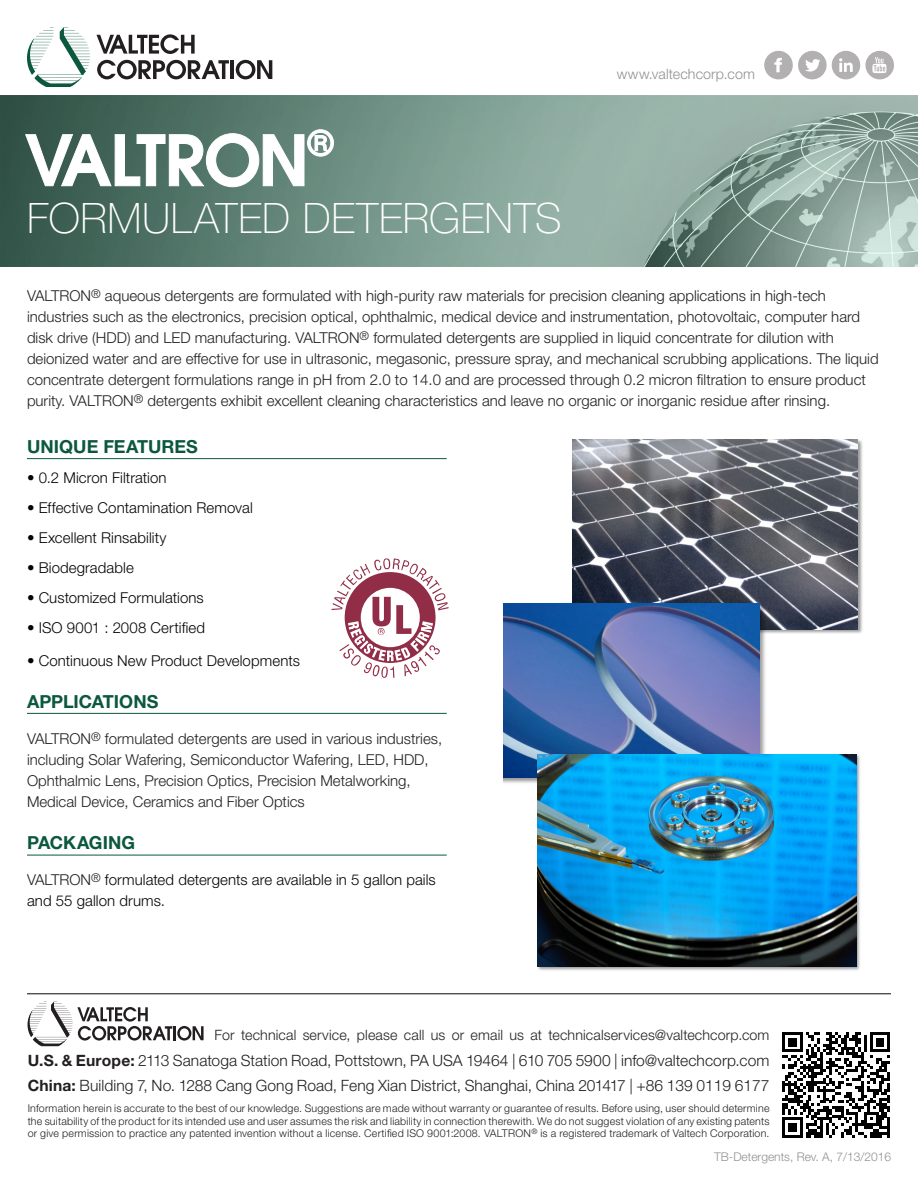
<style>
.page{position:relative;width:918px;height:1188px;background:#fff}
.page>*{position:absolute;margin:0;border:0;box-sizing:border-box;transform-origin:0 0}
.t1{font:100 42px "Helvetica Neue LT Pro";letter-spacing:.01em;color:#fff}
.t2{font:700 18px "Helvetica Neue LT Pro";color:#0b583d}
.t3{font:300 15.6px "Helvetica Neue LT Pro";letter-spacing:.005em;color:#231f20}
.t4{font:300 15px/21px "Helvetica Neue LT Pro";color:#231f20}
.t5{font:300 15px/21px "Helvetica Neue LT Pro";letter-spacing:.005em;color:#040503}
.t6{font:300 14.25px "Helvetica Neue LT Pro";letter-spacing:.01em;color:#231f20}
.t7{font:300 14.25px "Helvetica Neue LT Pro";letter-spacing:.01em;color:#8f9194}
.t8{font:300 12px "Helvetica Neue LT Pro";color:#8f9194}
.t9{font:300 10.65px/12.8px "Helvetica Neue LT Pro";letter-spacing:.02em;color:#231f20}
.s1{color:#231f20}
.s2{font-weight:700}
</style>
<div class="page">
<img style="left:0;top:96px;width:918px;height:170px">
<hr style="left:27px;top:994px;width:864px;height:1px;background:#0e0608">
<svg style="left:25px;top:129px;width:309px;height:58px"></svg>
<svg style="left:96px;top:34px;width:99px;height:20px"></svg>
<svg style="left:97px;top:60px;width:132px;height:19px"></svg>
<hr style="left:231px;top:60px;width:3px;height:19px;background:#231f20">
<svg style="left:236px;top:60px;width:36px;height:19px"></svg>
<svg style="left:27px;top:27px;width:63px;height:60px"></svg>
<svg style="left:764px;top:51px;width:130px;height:28px"></svg>
<hr style="left:27px;top:458px;width:420px;height:1px;background:#0b583d">
<hr style="left:27px;top:713px;width:420px;height:1px;background:#0b583d">
<hr style="left:27px;top:855px;width:420px;height:1px;background:#0b583d">
<svg style="left:782px;top:1032px;width:108px;height:105px"></svg>
<svg style="left:28px;top:1002px;width:176px;height:44px"></svg>
<svg style="left:331px;top:558px;width:117px;height:120px"></svg>
<img style="left:572px;top:439px;width:291px;height:195px">
<img style="left:573px;top:439px;width:285px;height:190px">
<img style="left:504px;top:601px;width:265px;height:182px">
<img style="left:504px;top:604px;width:256px;height:174px">
<img style="left:536px;top:752px;width:324px;height:219px">
<img style="left:537px;top:754px;width:319px;height:213px">
<p class="t1" style="left:27px;top:194px;width:536px">FORMULATED DETERGENTS</p>
<p class="t7" style="left:617px;top:65px;width:140px">www.valtechcorp.com</p>
<p class="t4" style="left:27px;top:285px;width:853px">VALTRON<sup>®</sup> aqueous detergents are formulated with high-purity raw materials for precision cleaning applications in high-tech industries such as the electronics, precision optical, ophthalmic, medical device and instrumentation, photovoltaic, computer hard disk drive (HDD) and LED manufacturing. VALTRON<sup>®</sup> formulated detergents are supplied in liquid concentrate for dilution with deionized water and are effective for use in ultrasonic, megasonic, pressure spray, and mechanical scrubbing applications. The liquid concentrate detergent formulations range in pH from 2.0 to 14.0 and are processed through 0.2 micron filtration to ensure product purity. VALTRON<sup>®</sup> detergents exhibit excellent cleaning characteristics and leave no organic or inorganic residue after rinsing.</p>
<p class="t2" style="left:27px;top:435px;width:172px">UNIQUE FEATURES</p>
<p class="t5" style="left:27px;top:467px;width:141px">• 0.2 Micron Filtration</p>
<p class="t5" style="left:27px;top:497px;width:227px">• Effective Contamination Removal</p>
<p class="t5" style="left:27px;top:527px;width:141px">• Excellent Rinsability</p>
<p class="t5" style="left:27px;top:557px;width:108px">• Biodegradable</p>
<p class="t5" style="left:27px;top:587px;width:178px">• Customized Formulations</p>
<p class="t5" style="left:27px;top:617px;width:180px">• ISO 9001 : 2008 Certified</p>
<p class="t5" style="left:27px;top:650px;width:274px">• Continuous New Product Developments</p>
<p class="t2" style="left:27px;top:690px;width:133px">APPLICATIONS</p>
<p class="t4" style="left:27px;top:728px;width:417px">VALTRON<sup>®</sup> formulated detergents are used in various industries, including Solar Wafering, Semiconductor Wafering, LED, HDD, Ophthalmic Lens, Precision Optics, Precision Metalworking, Medical Device, Ceramics and Fiber Optics</p>
<p class="t2" style="left:27px;top:831px;width:110px">PACKAGING</p>
<p class="t5" style="left:27px;top:869px;width:410px"><span class="s1">VALTRON</span><sup>®</sup> formulated detergents are available in 5 gallon pails and 55 gallon drums.</p>
<p class="t6" style="left:215px;top:1027px;width:556px">For technical service, please call us or email us at technicalservices@valtechcorp.com</p>
<p class="t3" style="left:28px;top:1051px;width:743px"><span class="s2">U.S. &amp; Europe:</span> 2113 Sanatoga Station Road, Pottstown, PA USA 19464 | 610 705 5900 | info@valtechcorp.com</p>
<p class="t3" style="left:28px;top:1076px;width:743px"><span class="s2">China:</span> Building 7, No. 1288 Cang Gong Road, Feng Xian District, Shanghai, China 201417 | +86 139 0119 6177</p>
<p class="t9" style="left:28px;top:1101px;width:743px">Information herein is accurate to the best of our knowledge. Suggestions are made without warranty or guarantee of results. Before using, user should determine the suitability of the product for its intended use and user assumes the risk and liability in connection therewith. We do not suggest violation of any existing patents</p>
<p class="t9" style="left:28px;top:1127px;width:743px">or give permission to practice any patented invention without a license. Certified ISO 9001:2008. VALTRON<sup>®</sup> is a registered trademark of Valtech Corporation.</p>
<p class="t8" style="left:714px;top:1150px;width:178px">TB-Detergents, Rev. A, 7/13/2016</p>
</div>
